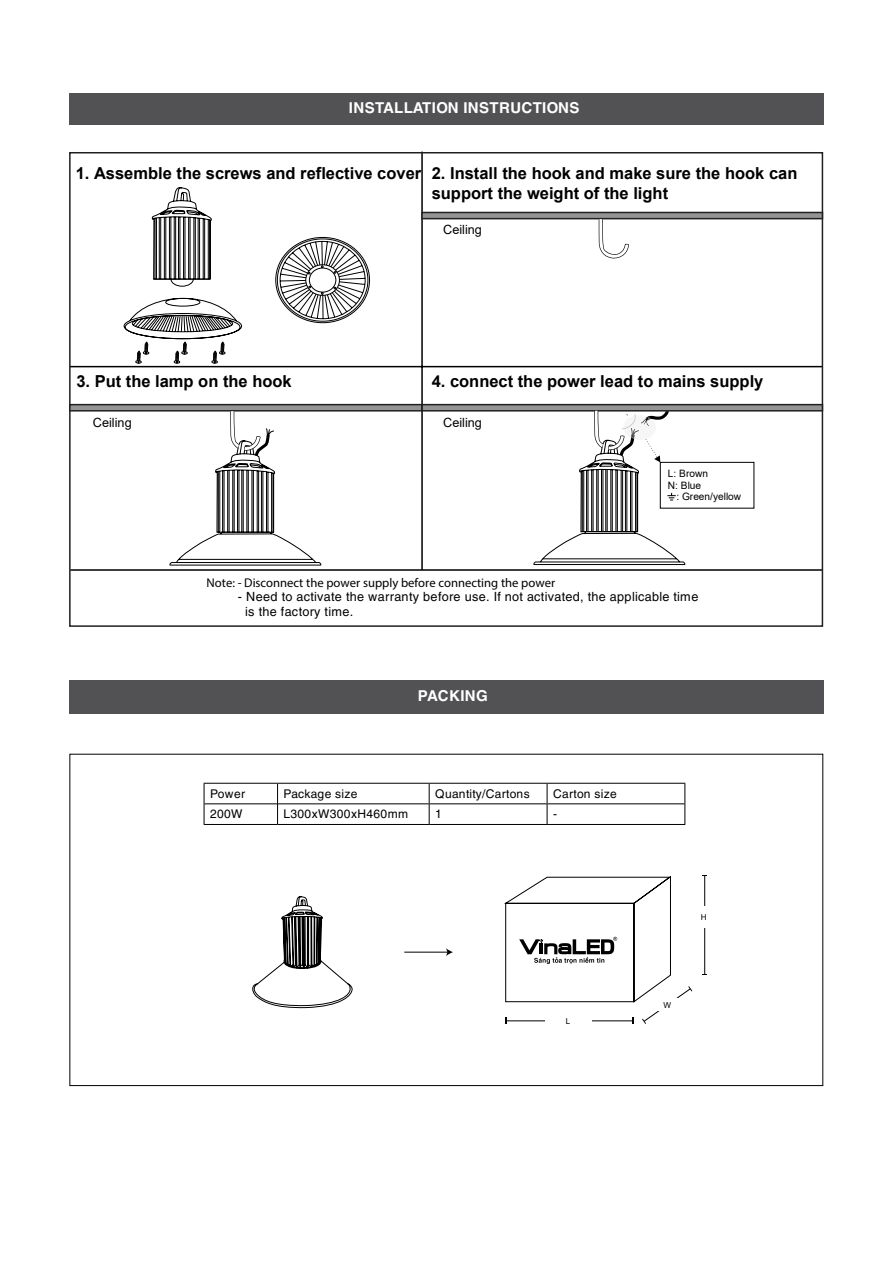
<style>
.page{position:relative;width:893px;height:1263px;background:#fff}
.page>*{position:absolute;margin:0;border:0;box-sizing:border-box;transform-origin:0 0}
.t1{font:700 16.5px/19.8px "Arial";color:#000}
.t2{font:700 15px "UTM Helve";color:#fff}
.t3{font:12.75px/15.1px "UTM Helve";color:#000101}
.t4{font:12.75px "Myriad Pro";color:#000101}
.t5{font:12.75px "Arial";color:#000}
.t6{font:12px "UTM Helve";color:#000}
.t7{font:10.2px "Arial";color:#000}
.t8{font:8.1px "Arial";color:#000}
</style>
<div class="page">
<div style="left:69px;top:680px;width:754px;height:34px;background:#525254"></div>
<div style="left:69px;top:93px;width:754px;height:31px;background:#525254"></div>
<hr style="left:204px;top:803px;width:73px;height:1px;background:#000">
<hr style="left:278px;top:803px;width:151px;height:1px;background:#000">
<hr style="left:430px;top:803px;width:117px;height:1px;background:#000">
<hr style="left:547px;top:803px;width:137px;height:1px;background:#000">
<hr style="left:204px;top:783px;width:74px;height:1px;background:#000">
<hr style="left:278px;top:783px;width:151px;height:1px;background:#000">
<hr style="left:429px;top:783px;width:118px;height:1px;background:#000">
<hr style="left:547px;top:783px;width:138px;height:1px;background:#000">
<svg style="left:204px;top:784px;width:1px;height:40px"></svg>
<svg style="left:277px;top:784px;width:1px;height:40px"></svg>
<svg style="left:429px;top:784px;width:1px;height:40px"></svg>
<svg style="left:547px;top:784px;width:1px;height:40px"></svg>
<svg style="left:684px;top:784px;width:1px;height:40px"></svg>
<hr style="left:204px;top:824px;width:74px;height:1px;background:#000">
<hr style="left:278px;top:824px;width:151px;height:1px;background:#000">
<hr style="left:429px;top:824px;width:118px;height:1px;background:#000">
<hr style="left:547px;top:824px;width:138px;height:1px;background:#000">
<hr style="left:404px;top:952px;width:45px;height:1px;background:#000">
<svg style="left:446px;top:948px;width:7px;height:8px"></svg>
<hr style="left:704px;top:875px;width:1px;height:99px;background:#000">
<div style="left:698px;top:907px;width:11px;height:21px;background:#fff"></div>
<svg style="left:505px;top:876px;width:187px;height:148px"></svg>
<svg style="left:252px;top:896px;width:100px;height:112px"></svg>
<hr style="left:421px;top:152px;width:2px;height:418px;background:#000101">
<hr style="left:70px;top:366px;width:752px;height:1px;background:#000101">
<hr style="left:70px;top:569px;width:753px;height:2px;background:#000101">
<div style="left:69px;top:152px;width:754px;height:475px;border:2px solid #221f20"></div>
<div style="left:422px;top:212px;width:400px;height:7px;background:#929496"></div>
<div style="left:421px;top:212px;width:402px;height:7px;border:2px solid #221f20"></div>
<svg style="left:599px;top:219px;width:30px;height:40px"></svg>
<div style="left:422px;top:405px;width:400px;height:6px;background:#929496"></div>
<div style="left:421px;top:404px;width:402px;height:8px;border:2px solid #221f20"></div>
<div style="left:70px;top:405px;width:352px;height:6px;background:#929496"></div>
<div style="left:69px;top:404px;width:353px;height:8px;border:2px solid #221f20"></div>
<div style="left:660px;top:462px;width:94px;height:46px;border:1px solid #000"></div>
<svg style="left:170px;top:411px;width:151px;height:154px"></svg>
<svg style="left:534px;top:411px;width:151px;height:154px"></svg>
<svg style="left:123px;top:187px;width:247px;height:176px"></svg>
<p class="t2" style="left:349px;top:95px;width:232px">INSTALLATION INSTRUCTIONS</p>
<p class="t1" style="left:76px;top:163px;width:347px">1. Assemble the screws and reflective cover</p>
<p class="t1" style="left:432px;top:164px;width:367px">2. Install the hook and make sure the hook can support the weight of the light</p>
<p class="t5" style="left:443px;top:221px;width:40px">Ceiling</p>
<p class="t1" style="left:76px;top:371px;width:217px">3. Put the lamp on the hook</p>
<p class="t1" style="left:432px;top:371px;width:333px">4. connect the power lead to mains supply</p>
<p class="t5" style="left:93px;top:414px;width:40px">Ceiling</p>
<p class="t5" style="left:443px;top:414px;width:40px">Ceiling</p>
<p class="t7" style="left:668px;top:467px;width:42px">L: Brown</p>
<p class="t7" style="left:668px;top:478px;width:35px">N: Blue</p>
<p class="t7" style="left:676px;top:489px;width:66px">: Green/yellow</p>
<p class="t4" style="left:207px;top:575px;width:350px">Note: - Disconnect the power supply before connecting the power</p>
<p class="t3" style="left:245px;top:587px;width:455px;text-indent:-7px">- Need to activate the warranty before use. If not activated, the applicable time is the factory time.</p>
<p class="t2" style="left:418px;top:683px;width:72px">PACKING</p>
<p class="t6" style="left:210px;top:784px;width:37px">Power</p>
<p class="t6" style="left:284px;top:784px;width:76px">Package size</p>
<p class="t6" style="left:435px;top:784px;width:96px">Quantity/Cartons</p>
<p class="t6" style="left:553px;top:784px;width:66px">Carton size</p>
<p class="t6" style="left:210px;top:805px;width:34px">200W</p>
<p class="t6" style="left:284px;top:805px;width:127px">L300xW300xH460mm</p>
<p class="t6" style="left:435px;top:805px;width:9px">1</p>
<p class="t6" style="left:553px;top:805px;width:6px">-</p>
<p class="t8" style="left:566px;top:1016px;width:6px">L</p>
<p class="t8" style="left:701px;top:912px;width:7px">H</p>
<p class="t8" style="left:663px;top:999px;width:9px">W</p>
</div>
